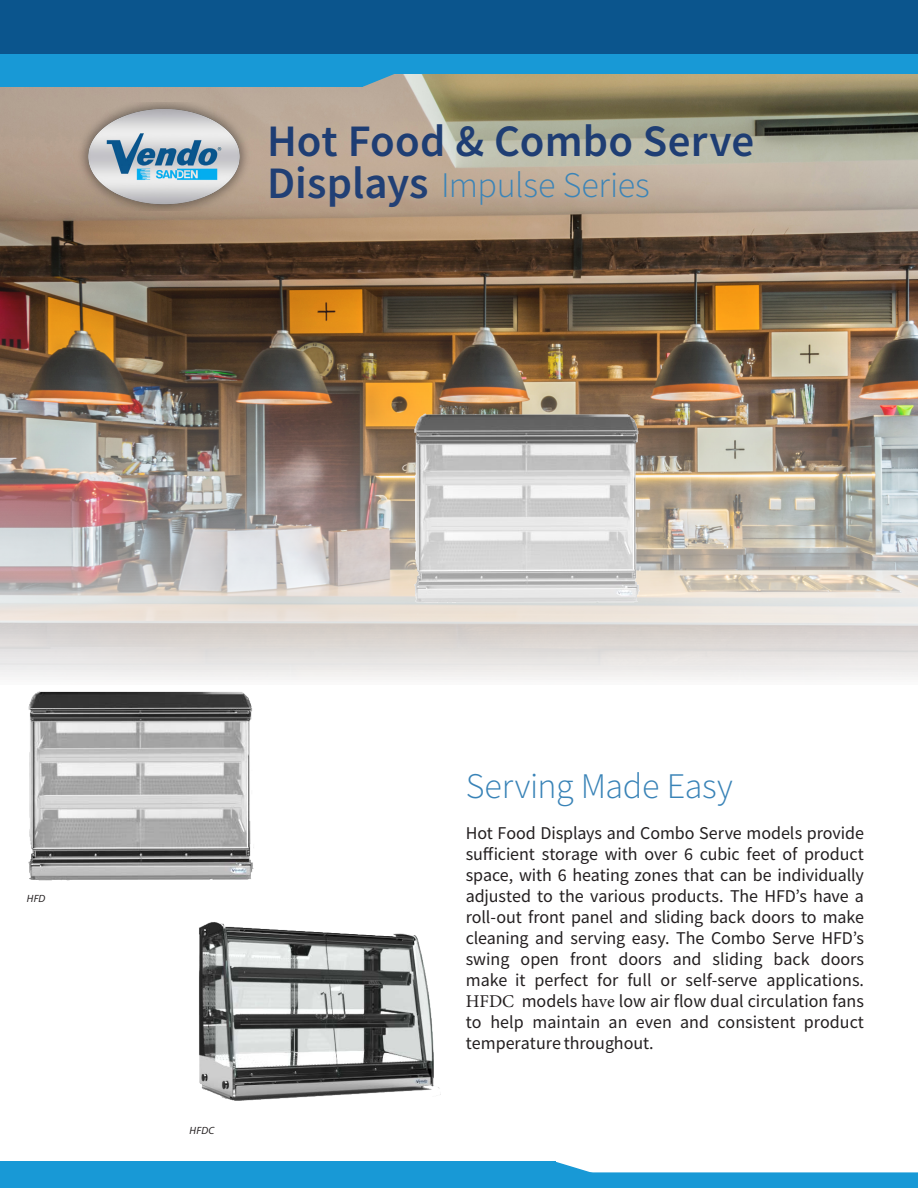
<style>
.page{position:relative;width:918px;height:1188px;background:#fff}
.page>*{position:absolute;margin:0;border:0;box-sizing:border-box;transform-origin:0 0}
.Page_Title{font:600 45px/42px "Source Sans Pro";color:#1e3d73}
.Page_Title-2{font:300 36px "Source Sans Pro";letter-spacing:-.005em;color:#3983b7}
.Page_Title-3{font:18px/21px "Source Sans Pro";color:#231f20;text-align:justify}
.t1{font:italic 10.5px "Myriad Pro";letter-spacing:.015em;color:#231f20}
.s1{font-family:"Minion Pro"}
</style>
<div class="page">
<div style="left:0;top:0;width:918px;height:54px;background:#0b558d"></div>
<svg style="left:0;top:1161px;width:918px;height:27px"></svg>
<img style="left:0;top:54px;width:918px;height:626px">
<img style="left:199px;top:922px;width:242px;height:179px">
<img style="left:14px;top:672px;width:261px;height:209px">
<p class="Page_Title" style="left:267px;top:120px;width:489px">Hot Food &amp; Combo Serve<br>Displays</p>
<p class="Page_Title-2" style="left:441px;top:163px;width:210px">Impulse Series</p>
<p class="t1" style="left:27px;top:892px;width:20px">HFD</p>
<p class="t1" style="left:190px;top:1124px;width:26px">HFDC</p>
<p class="Page_Title-2" style="left:466px;top:764px;width:269px">Serving Made Easy</p>
<p class="Page_Title-3" style="left:466px;top:823px;width:400px">Hot Food Displays and Combo Serve models provide sufficient storage with over 6 cubic feet of product space, with 6 heating zones that can be individually adjusted to the various products. The HFD’s have a roll-out front panel and sliding back doors to make cleaning and serving easy. The Combo Serve HFD’s swing open front doors and sliding back doors make it perfect for full or self-serve applications.<br><span class="s1">HFDC</span> models <span class="s1">have</span> low air flow dual circulation fans to help maintain an even and consistent product temperature throughout.</p>
</div>
